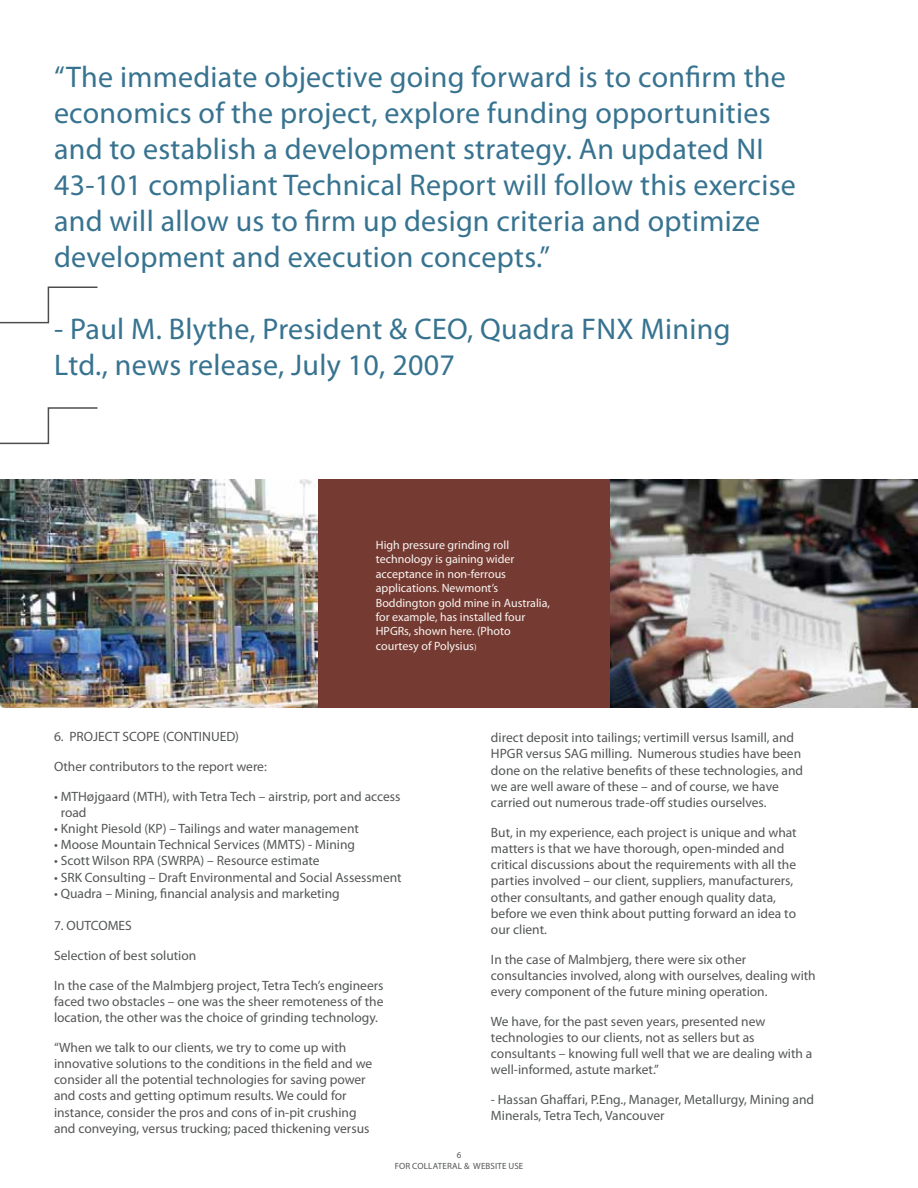
<style>
.page{position:relative;width:918px;height:1188px;background:#fff}
.page>*{position:absolute;margin:0;border:0;box-sizing:border-box;transform-origin:0 0}
.t1{font:30px/36px "Myriad Pro";letter-spacing:.01em;color:#377390}
.t2{font:13.5px/16.2px "Myriad Pro";color:#545555}
.t3{font:12px/14.4px "Myriad Pro";color:#f9f5f3}
.t4{font:9px/10.8px "Myriad Pro";letter-spacing:.015em;color:#545555;text-align:center}
.s1{font-size:9px}
</style>
<div class="page">
<div style="left:0;top:479px;width:611px;height:229px;background:#753b32"></div>
<img style="left:0;top:479px;width:318px;height:229px">
<img style="left:611px;top:479px;width:307px;height:229px">
<svg style="left:0;top:286px;width:98px;height:38px"></svg>
<svg style="left:0;top:407px;width:98px;height:38px"></svg>
<p class="t1" style="left:54px;top:58px;width:743px">“The immediate objective going forward is to confirm the economics of the project, explore funding opportunities and to establish a development strategy. An updated NI 43-101 compliant Technical Report will follow this exercise and will allow us to firm up design criteria and optimize development and execution concepts.”</p>
<h1 class="t1" style="left:54px;top:310px;width:678px">- Paul M. Blythe, President &amp; CEO, Quadra FNX Mining<br>Ltd., news release, July 10, 2007</h1>
<p class="t3" style="left:376px;top:538px;width:176px">High pressure grinding roll technology is gaining wider acceptance in non-ferrous applications. Newmont’s<br>Boddington gold mine in Australia, for example, has installed four<br>HPGRs, shown here. (Photo courtesy of Polysius<span class="s1">)</span></p>
<p class="t2" style="left:54px;top:722px;width:214px;line-height:29.7px">6. PROJECT SCOPE (CONTINUED)<br>Other contributors to the report were:</p>
<p class="t2" style="left:61px;top:788px;width:341px;text-indent:-7px">• MTHøjgaard (MTH), with Tetra Tech – airstrip, port and access road</p>
<p class="t2" style="left:54px;top:820px;width:306px">• Knight Piesold (KP) – Tailings and water management</p>
<p class="t2" style="left:54px;top:836px;width:303px">• Moose Mountain Technical Services (MMTS) - Mining</p>
<p class="t2" style="left:54px;top:853px;width:267px">• Scott Wilson RPA (SWRPA) – Resource estimate</p>
<p class="t2" style="left:54px;top:869px;width:349px">• SRK Consulting – Draft Environmental and Social Assessment</p>
<p class="t2" style="left:54px;top:885px;width:287px">• Quadra – Mining, financial analysis and marketing</p>
<p class="t2" style="left:54px;top:917px;width:79px">7. OUTCOMES</p>
<p class="t2" style="left:54px;top:947px;width:144px">Selection of best solution</p>
<p class="t2" style="left:54px;top:977px;width:331px;text-align:justify">In the case of the Malmbjerg project, Tetra Tech’s engineers faced two obstacles – one was the sheer remoteness of the location, the other was the choice of grinding technology.</p>
<p class="t2" style="left:54px;top:1039px;width:320px">“When we talk to our clients, we try to come up with innovative solutions to the conditions in the field and we consider all the potential technologies for saving power and costs and getting optimum results. We could for instance, consider the pros and cons of in-pit crushing and conveying, versus trucking; paced thickening versus</p>
<p class="t2" style="left:491px;top:729px;width:314px">direct deposit into tailings; vertimill versus Isamill, and HPGR versus SAG milling. Numerous studies have been done on the relative benefits of these technologies, and we are well aware of these – and of course, we have carried out numerous trade-off studies ourselves.</p>
<p class="t2" style="left:491px;top:824px;width:307px">But, in my experience, each project is unique and what matters is that we have thorough, open-minded and critical discussions about the requirements with all the parties involved – our client, suppliers, manufacturers, other consultants, and gather enough quality data, before we even think about putting forward an idea to our client.</p>
<p class="t2" style="left:491px;top:951px;width:326px">In the case of Malmbjerg, there were six other consultancies involved, along with ourselves, dealing with every component of the future mining operation.</p>
<p class="t2" style="left:491px;top:1013px;width:323px">We have, for the past seven years, presented new technologies to our clients, not as sellers but as consultants – knowing full well that we are dealing with a well-informed, astute market.”</p>
<p class="t2" style="left:491px;top:1091px;width:325px">- Hassan Ghaffari, P.Eng., Manager, Metallurgy, Mining and<br>Minerals, Tetra Tech, Vancouver</p>
<p class="t4" style="left:395px;top:1149px;width:130px">6<br>FOR COLLATERAL &amp; WEBSITE USE</p>
</div>
